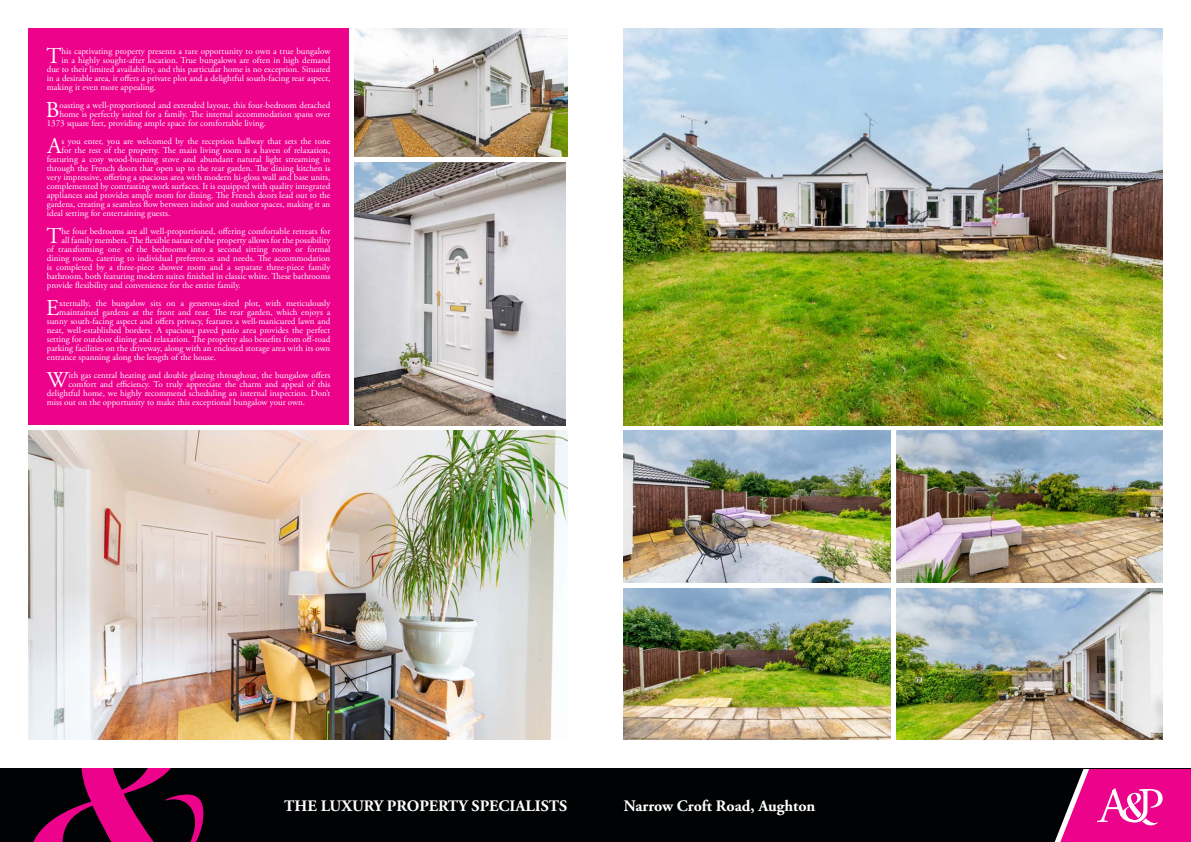
<style>
.page{position:relative;width:1191px;height:842px;background:#fff}
.page>*{position:absolute;margin:0;border:0;box-sizing:border-box;transform-origin:0 0}
.t1{font:22.6px "Adobe Garamond Pro";color:#fff}
.t2{font:700 16px "Adobe Garamond Pro";color:#fff}
.t3{font:9px "Adobe Garamond Pro";color:#fff}
</style>
<div class="page">
<div style="left:0;top:769px;width:1191px;height:73px;background:#010203"></div>
<svg style="left:33px;top:769px;width:171px;height:73px"></svg>
<svg style="left:1054px;top:769px;width:137px;height:73px;background:#d51e89"></svg>
<img style="left:28px;top:431px;width:539px;height:309px">
<div style="left:28px;top:28px;width:321px;height:397px;background:#ed028c"></div>
<img style="left:624px;top:28px;width:538px;height:397px">
<img style="left:896px;top:588px;width:266px;height:152px">
<img style="left:624px;top:588px;width:266px;height:152px">
<img style="left:896px;top:431px;width:266px;height:152px">
<img style="left:624px;top:431px;width:266px;height:152px">
<img style="left:354px;top:163px;width:211px;height:262px">
<img style="left:354px;top:28px;width:213px;height:129px">
<p class="t1" style="left:47px;top:42px;width:16px">T</p>
<p class="t3" style="left:62px;top:46px;width:270px">his captivating property presents a rare opportunity to own a true bungalow</p>
<p class="t3" style="left:62px;top:55px;width:270px">in a highly sought-after location. True bungalows are often in high demand</p>
<p class="t3" style="left:47px;top:64px;width:285px">due to their limited availability, and this particular home is no exception. Situated</p>
<p class="t3" style="left:47px;top:73px;width:285px">in a desirable area, it offers a private plot and a delightful south-facing rear aspect,</p>
<p class="t3" style="left:47px;top:82px;width:111px">making it even more appealing.</p>
<p class="t1" style="left:46px;top:96px;width:15px">B</p>
<p class="t3" style="left:59px;top:100px;width:272px">oasting a well-proportioned and extended layout, this four-bedroom detached</p>
<p class="t3" style="left:59px;top:109px;width:272px">home is perfectly suited for a family. The internal accommodation spans over</p>
<p class="t3" style="left:47px;top:118px;width:221px">1373 square feet, providing ample space for comfortable living.</p>
<p class="t1" style="left:47px;top:132px;width:16px">A</p>
<p class="t3" style="left:61px;top:136px;width:270px">s you enter, you are welcomed by the reception hallway that sets the tone</p>
<p class="t3" style="left:61px;top:145px;width:270px">for the rest of the property. The main living room is a haven of relaxation,</p>
<p class="t3" style="left:47px;top:154px;width:285px">featuring a cosy wood-burning stove and abundant natural light streaming in</p>
<p class="t3" style="left:47px;top:163px;width:285px">through the French doors that open up to the rear garden. The dining kitchen is</p>
<p class="t3" style="left:47px;top:172px;width:285px">very impressive, offering a spacious area with modern hi-gloss wall and base units,</p>
<p class="t3" style="left:47px;top:181px;width:285px">complemented by contrasting work surfaces. It is equipped with quality integrated</p>
<p class="t3" style="left:47px;top:190px;width:285px">appliances and provides ample room for dining. The French doors lead out to the</p>
<p class="t3" style="left:47px;top:199px;width:285px">gardens, creating a seamless flow between indoor and outdoor spaces, making it an</p>
<p class="t3" style="left:47px;top:208px;width:125px">ideal setting for entertaining guests.</p>
<p class="t1" style="left:47px;top:222px;width:16px">T</p>
<p class="t3" style="left:62px;top:226px;width:270px">he four bedrooms are all well-proportioned, offering comfortable retreats for</p>
<p class="t3" style="left:62px;top:235px;width:270px">all family members. The flexible nature of the property allows for the possibility</p>
<p class="t3" style="left:47px;top:244px;width:285px">of transforming one of the bedrooms into a second sitting room or formal</p>
<p class="t3" style="left:47px;top:253px;width:285px">dining room, catering to individual preferences and needs. The accommodation</p>
<p class="t3" style="left:47px;top:262px;width:285px">is completed by a three-piece shower room and a separate three-piece family</p>
<p class="t3" style="left:47px;top:271px;width:285px">bathroom, both featuring modern suites finished in classic white. These bathrooms</p>
<p class="t3" style="left:47px;top:280px;width:195px">provide flexibility and convenience for the entire family.</p>
<p class="t1" style="left:46px;top:294px;width:15px">E</p>
<p class="t3" style="left:59px;top:298px;width:272px">xternally, the bungalow sits on a generous-sized plot, with meticulously</p>
<p class="t3" style="left:59px;top:307px;width:272px">maintained gardens at the front and rear. The rear garden, which enjoys a</p>
<p class="t3" style="left:47px;top:316px;width:285px">sunny south-facing aspect and offers privacy, features a well-manicured lawn and</p>
<p class="t3" style="left:47px;top:325px;width:285px">neat, well-established borders. A spacious paved patio area provides the perfect</p>
<p class="t3" style="left:47px;top:334px;width:285px">setting for outdoor dining and relaxation. The property also benefits from off-road</p>
<p class="t3" style="left:47px;top:343px;width:285px">parking facilities on the driveway, along with an enclosed storage area with its own</p>
<p class="t3" style="left:47px;top:352px;width:171px">entrance spanning along the length of the house.</p>
<p class="t1" style="left:47px;top:366px;width:23px">W</p>
<p class="t3" style="left:69px;top:370px;width:263px">ith gas central heating and double glazing throughout, the bungalow offers</p>
<p class="t3" style="left:69px;top:379px;width:263px">comfort and efficiency. To truly appreciate the charm and appeal of this</p>
<p class="t3" style="left:47px;top:388px;width:285px">delightful home, we highly recommend scheduling an internal inspection. Don’t</p>
<p class="t3" style="left:47px;top:397px;width:260px">miss out on the opportunity to make this exceptional bungalow your own.</p>
<p class="t2" style="left:284px;top:797px;width:284px">THE LUXURY PROPERTY SPECIALISTS</p>
<p class="t2" style="left:624px;top:797px;width:193px">Narrow Croft Road, Aughton</p>
</div>
